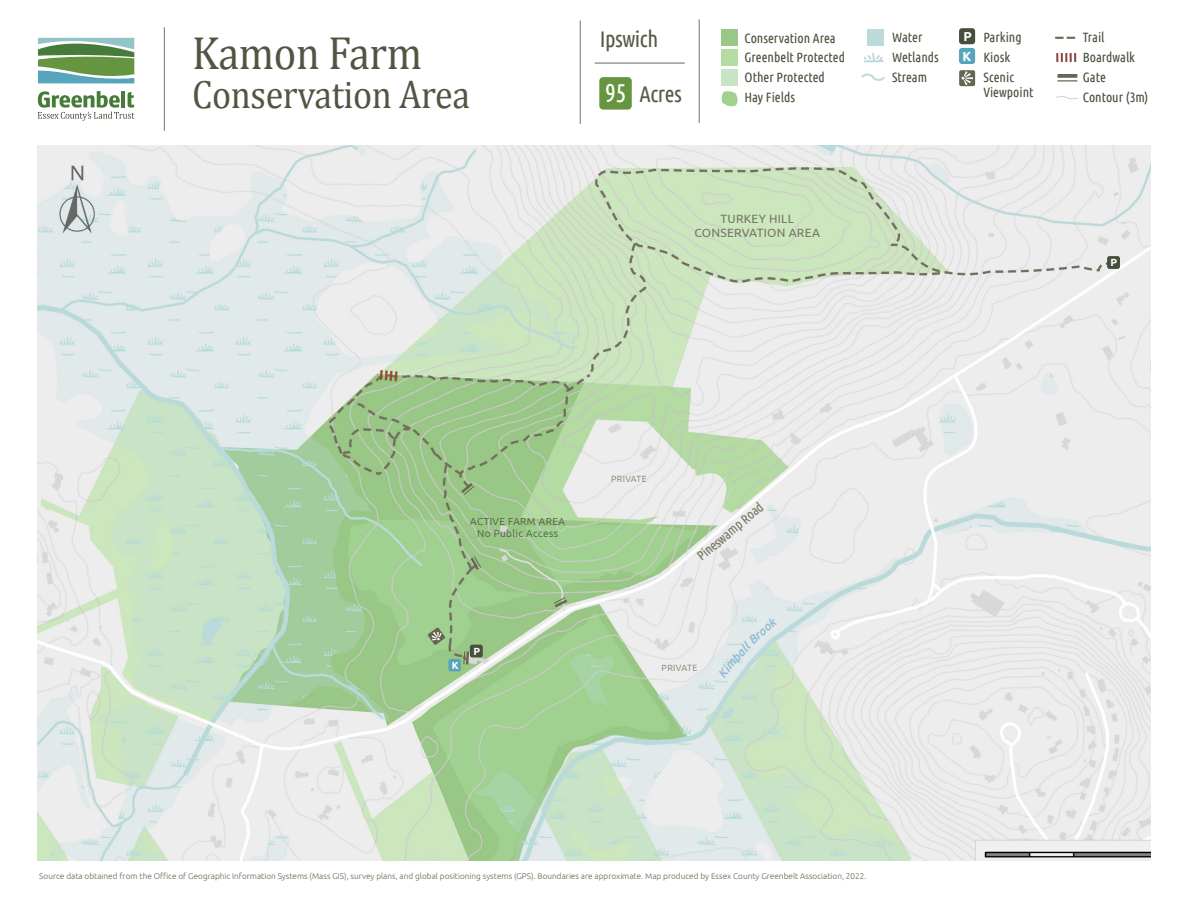
<style>
.page{position:relative;width:1188px;height:918px;background:#fff}
.page>*{position:absolute;margin:0;border:0;box-sizing:border-box;transform-origin:0 0}
.t1{font:46.8px "Cambria";letter-spacing:-.01em;color:#505642;scale:.91 1}
.t2{font:39.6px "Cambria";letter-spacing:-.01em;color:#505642;scale:.91 1}
.t3{font:22.65px "Ubuntu Condensed";letter-spacing:-.02em;color:#555b47}
.t4{font:13.5px "Ubuntu Condensed";color:#484f3c}
.t5{font:13.5px "Ubuntu Condensed";color:#787560}
.t6{font:700 13.05px "Ubuntu";color:#fff}
.t7{font:12px "Ubuntu";letter-spacing:.02em;color:#737566}
.t8{font:700 10.5px "Ubuntu";color:#fff}
.t9{font:300 10.2px "Ubuntu";letter-spacing:.04em;color:#484f3c}
.t10{font:700 10.2px "Ubuntu";color:#fff}
.t11{font:300 9px "Ubuntu";letter-spacing:.04em;color:#787560}
.t12{font:300 8.25px "Ubuntu";color:#676653}
.s1{font-size:25.8px;color:#fff}
</style>
<div class="page">
<div style="left:721px;top:69px;width:17px;height:17px;background:#c8e3c5"></div>
<div style="left:721px;top:30px;width:16px;height:16px;background:#99c785"></div>
<div style="left:867px;top:29px;width:17px;height:16px;background:#badadb"></div>
<div style="left:959px;top:28px;width:16px;height:16px;background:#484f3c;border-radius:3px"></div>
<svg style="left:1055px;top:37px;width:20px;height:2px"></svg>
<hr style="left:699px;top:19px;width:1px;height:104px;background:#787560">
<hr style="left:580px;top:21px;width:1px;height:103px;background:#787560">
<hr style="left:164px;top:27px;width:1px;height:104px;background:#787560">
<svg style="left:38px;top:91px;width:96px;height:30px"></svg>
<svg style="left:38px;top:37px;width:96px;height:46px;background:#7eab85"></svg>
<hr style="left:595px;top:63px;width:90px;height:1px;background:#676756">
<div style="left:599px;top:77px;width:33px;height:33px;background:#65963f;border-radius:4px"></div>
<svg style="left:1055px;top:96px;width:23px;height:3px"></svg>
<div style="left:721px;top:50px;width:17px;height:16px;background:#b4dba2"></div>
<div style="left:959px;top:48px;width:16px;height:16px;background:#57a4bd;border-radius:3px"></div>
<svg style="left:861px;top:73px;width:24px;height:8px"></svg>
<svg style="left:863px;top:53px;width:21px;height:10px"></svg>
<img style="left:38px;top:145px;width:1112px;height:716px">
<div style="left:470px;top:645px;width:13px;height:12px;background:#484f3c;border-radius:2px"></div>
<div style="left:448px;top:659px;width:13px;height:12px;background:#57a4bd;border-radius:2px"></div>
<svg style="left:378px;top:368px;width:21px;height:16px"></svg>
<svg style="left:459px;top:480px;width:16px;height:16px"></svg>
<svg style="left:468px;top:555px;width:14px;height:18px"></svg>
<svg style="left:552px;top:597px;width:18px;height:13px"></svg>
<svg style="left:463px;top:649px;width:8px;height:18px"></svg>
<svg style="left:428px;top:627px;width:17px;height:18px"></svg>
<div style="left:1107px;top:256px;width:13px;height:13px;background:#484f3c;border-radius:2px"></div>
<svg style="left:1056px;top:53px;width:20px;height:9px"></svg>
<svg style="left:1057px;top:74px;width:20px;height:4px"></svg>
<hr style="left:1057px;top:80px;width:20px;height:2px;background:#676653">
<svg style="left:721px;top:91px;width:17px;height:16px"></svg>
<svg style="left:959px;top:70px;width:16px;height:16px"></svg>
<svg style="left:718px;top:616px;width:60px;height:62px;background:#d8e6e1"></svg>
<p class="t1" style="left:192px;top:25px;width:254px">Kamon Farm</p>
<p class="t2" style="left:192px;top:70px;width:307px">Conservation Area</p>
<p class="t3" style="left:600px;top:25px;width:60px">Ipswich</p>
<p class="t3" style="left:605px;top:80px;width:78px"><span class="s1">95</span> Acres</p>
<p class="t4" style="left:744px;top:30px;width:93px">Conservation Area</p>
<p class="t4" style="left:744px;top:49px;width:102px">Greenbelt Protected</p>
<p class="t4" style="left:744px;top:69px;width:82px">Other Protected</p>
<p class="t4" style="left:744px;top:89px;width:52px">Hay Fields</p>
<p class="t7" style="left:720px;top:211px;width:75px">TURKEY HILL</p>
<p class="t7" style="left:695px;top:226px;width:127px">CONSERVATION AREA</p>
<p class="t4" style="left:892px;top:29px;width:32px">Water</p>
<p class="t4" style="left:892px;top:49px;width:48px">Wetlands</p>
<p class="t4" style="left:892px;top:69px;width:37px">Stream</p>
<p class="t6" style="left:963px;top:29px;width:10px">P</p>
<p class="t6" style="left:963px;top:48px;width:10px">K</p>
<p class="t4" style="left:983px;top:29px;width:40px">Parking</p>
<p class="t4" style="left:983px;top:49px;width:28px">Kiosk</p>
<p class="t4" style="left:983px;top:69px;width:32px">Scenic</p>
<p class="t4" style="left:983px;top:84px;width:52px">Viewpoint</p>
<p class="t4" style="left:1083px;top:29px;width:23px">Trail</p>
<p class="t4" style="left:1083px;top:49px;width:54px">Boardwalk</p>
<p class="t4" style="left:1083px;top:69px;width:25px">Gate</p>
<p class="t4" style="left:1083px;top:89px;width:67px">Contour (3m)</p>
<p class="t8" style="left:1111px;top:256px;width:8px">P</p>
<p class="t9" style="left:470px;top:515px;width:96px">ACTIVE FARM AREA</p>
<p class="t9" style="left:477px;top:527px;width:83px">No Public Access</p>
<p class="t10" style="left:452px;top:659px;width:8px">K</p>
<p class="t8" style="left:473px;top:645px;width:8px">P</p>
<p class="t11" style="left:611px;top:474px;width:37px">PRIVATE</p>
<p class="t5" style="left:693px;top:551px;width:83px;rotate:-40deg">Pineswamp Road</p>
<p class="t11" style="left:662px;top:662px;width:37px">PRIVATE</p>
<p class="t12" style="left:39px;top:871px;width:829px">Source data obtained from the Office of Geographic Information Systems (Mass GIS), survey plans, and global positioning systems (GPS). Boundaries are approximate. Map produced by Essex County Greenbelt Association, 2022.</p>
</div>
